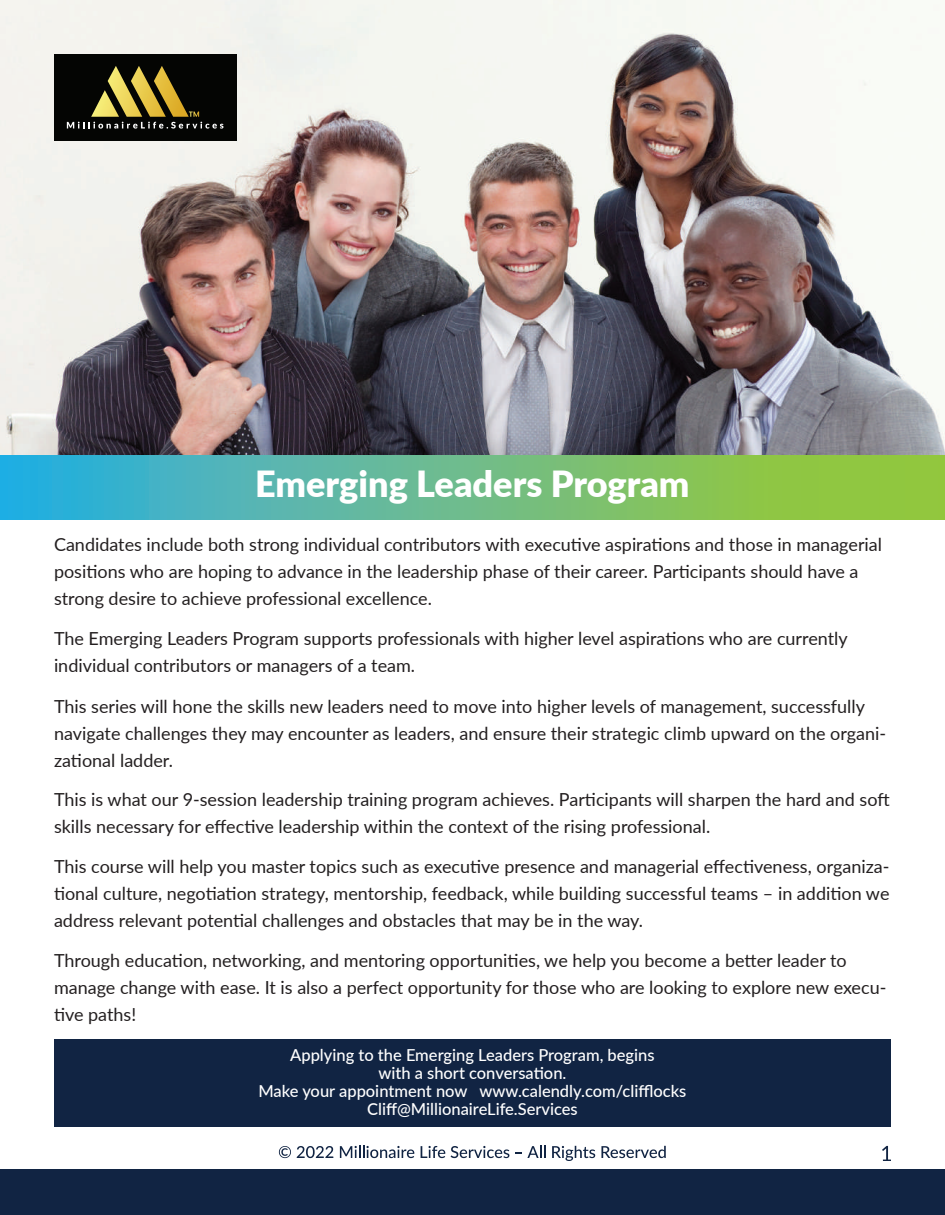
<style>
.page{position:relative;width:945px;height:1215px;background:#fff}
.page>*{position:absolute;margin:0;border:0;box-sizing:border-box;transform-origin:0 0}
.t1{font:900 36px "Lato";color:#fff}
.t2{font:18px/27px "Lato";color:#231f20}
.t3{font:500 16.5px/18px "Lato";color:#fff;text-align:center}
</style>
<div class="page">
<img style="left:0;top:0;width:945px;height:455px">
<svg style="left:0;top:455px;width:945px;height:64px;background:#68bb89"></svg>
<div style="left:0;top:1169px;width:945px;height:46px;background:#112443"></div>
<div style="left:54px;top:1039px;width:837px;height:88px;background:#112443"></div>
<svg style="left:279px;top:1146px;width:12px;height:12px"></svg>
<svg style="left:297px;top:1146px;width:36px;height:12px"></svg>
<svg style="left:340px;top:1146px;width:74px;height:12px"></svg>
<svg style="left:421px;top:1146px;width:24px;height:12px"></svg>
<svg style="left:451px;top:1146px;width:58px;height:12px"></svg>
<svg style="left:516px;top:1146px;width:29px;height:12px"></svg>
<svg style="left:552px;top:1146px;width:43px;height:15px"></svg>
<svg style="left:601px;top:1146px;width:65px;height:12px"></svg>
<div style="left:54px;top:54px;width:182px;height:86px;background:#040503"></div>
<svg style="left:67px;top:66px;width:156px;height:63px"></svg>
<svg style="left:882px;top:1146px;width:9px;height:15px"></svg>
<h1 class="t1" style="left:255px;top:457px;width:436px">Emerging Leaders Program</h1>
<p class="t2" style="left:54px;top:530px;width:830px">Candidates include both strong individual contributors with executive aspirations and those in managerial positions who are hoping to advance in the leadership phase of their career. Participants should have a strong desire to achieve professional excellence.</p>
<p class="t2" style="left:54px;top:625px;width:795px">The Emerging Leaders Program supports professionals with higher level aspirations who are currently individual contributors or managers of a team.</p>
<p class="t2" style="left:54px;top:692px;width:834px">This series will hone the skills new leaders need to move into higher levels of management, successfully navigate challenges they may encounter as leaders, and ensure their strategic climb upward on the organi&shy;zational ladder.</p>
<p class="t2" style="left:54px;top:785px;width:837px">This is what our 9-session leadership training program achieves. Participants will sharpen the hard and soft skills necessary for effective leadership within the context of the rising professional.</p>
<p class="t2" style="left:54px;top:852px;width:837px;text-align:justify">This course will help you master topics such as executive presence and managerial effectiveness, organiza&shy;tional culture, negotiation strategy, mentorship, feedback, while building successful teams – in addition we address relevant potential challenges and obstacles that may be in the way.</p>
<p class="t2" style="left:54px;top:946px;width:834px">Through education, networking, and mentoring opportunities, we help you become a better leader to manage change with ease. It is also a perfect opportunity for those who are looking to explore new execu&shy;tive paths!</p>
<p class="t3" style="left:258px;top:1045px;width:429px">Applying to the Emerging Leaders Program, begins<br>with a short conversation.<br>Make your appointment now www.calendly.com/clifflocks Cliff@MillionaireLife.Services</p>
</div>
